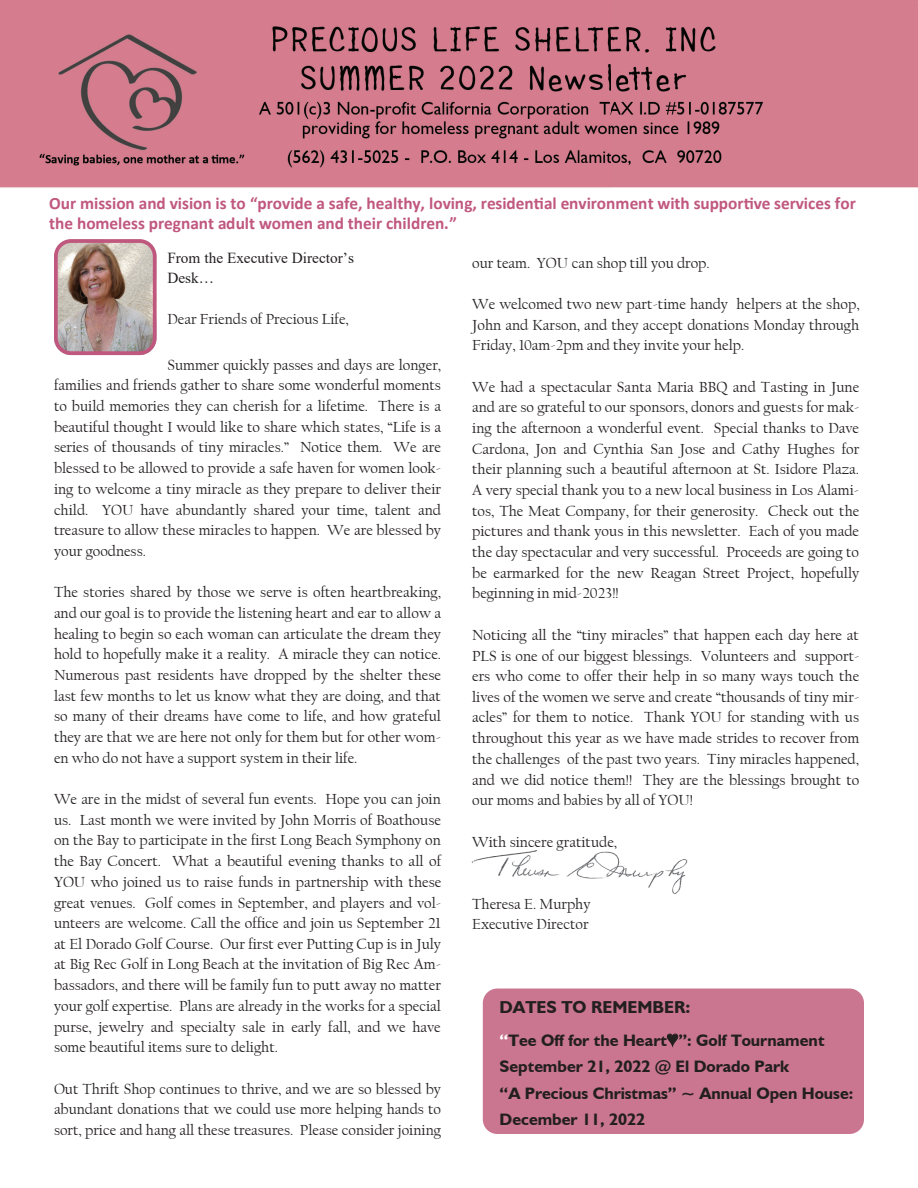
<style>
.page{position:relative;width:918px;height:1188px;background:#fff}
.page>*{position:absolute;margin:0;border:0;box-sizing:border-box;transform-origin:0 0}
.t1{font:700 17.25px/19.8px "Calibri";letter-spacing:-.005em;color:#c0577e}
.t2{font:700 17.25px "Humanist 521 BT";color:#231f20}
.t3{font:700 16.5px/26.5px "Humanist 521 BT";color:#231f20}
.t4{font:15.3px/20.7px "Californian FB";color:#231f20;text-align:justify}
.t5{font:15.3px/20.1px "Times New Roman";color:#231f20}
.s1{font-size:18px}
.s2{color:#fff}
</style>
<div class="page">
<img style="left:0;top:0;width:612px;height:188px">
<img style="left:612px;top:0;width:306px;height:188px">
<img style="left:471px;top:850px;width:217px;height:44px">
<img style="left:54px;top:239px;width:103px;height:116px">
<div style="left:483px;top:989px;width:381px;height:145px;background:#ca7691;border-radius:15px"></div>
<p class="t1" style="left:49px;top:193px;width:808px">Our mission and vision is to “provide a safe, healthy, loving, residential environment with supportive services for the homeless pregnant adult women and their children.”</p>
<p class="t5" style="left:167px;top:247px;width:188px">From the Executive Director’s<br>Desk…</p>
<p class="t4" style="left:167px;top:309px;width:183px">Dear Friends of Precious Life,</p>
<p class="t4" style="left:54px;top:355px;width:389px;text-indent:113px">Summer quickly passes and days are longer, families and friends gather to share some wonderful moments to build memories they can cherish for a lifetime. There is a beautiful thought I would like to share which states, “Life is a series of thousands of tiny miracles.” Notice them. We are blessed to be allowed to provide a safe haven for women look&shy;ing to welcome a tiny miracle as they prepare to deliver their child. YOU have abundantly shared your time, talent and treasure to allow these miracles to happen. We are blessed by your goodness.</p>
<p class="t4" style="left:54px;top:582px;width:389px">The stories shared by those we serve is often heartbreaking, and our goal is to provide the listening heart and ear to allow a healing to begin so each woman can articulate the dream they hold to hopefully make it a reality. A miracle they can notice.<br>Numerous past residents have dropped by the shelter these last few months to let us know what they are doing, and that so many of their dreams have come to life, and how grateful they are that we are here not only for them but for other wom&shy;en who do not have a support system in their life.</p>
<p class="t4" style="left:54px;top:789px;width:389px">We are in the midst of several fun events. Hope you can join us. Last month we were invited by John Morris of Boathouse on the Bay to participate in the first Long Beach Symphony on the Bay Concert. What a beautiful evening thanks to all of YOU who joined us to raise funds in partnership with these great venues. Golf comes in September, and players and vol&shy;unteers are welcome. Call the office and join us September 21 at El Dorado Golf Course. Our first ever Putting Cup is in July at Big Rec Golf in Long Beach at the invitation of Big Rec Am&shy;bassadors, and there will be family fun to putt away no matter your golf expertise. Plans are already in the works for a special purse, jewelry and specialty sale in early fall, and we have some beautiful items sure to delight.</p>
<p class="t4" style="left:54px;top:1079px;width:389px">Out Thrift Shop continues to thrive, and we are so blessed by abundant donations that we could use more helping hands to sort, price and hang all these treasures. Please consider joining</p>
<p class="t4" style="left:472px;top:252px;width:239px">our team. YOU can shop till you drop.</p>
<p class="t4" style="left:472px;top:294px;width:389px">We welcomed two new part-time handy helpers at the shop, John and Karson, and they accept donations Monday through Friday, 10am-2pm and they invite your help.</p>
<p class="t4" style="left:472px;top:376px;width:389px">We had a spectacular Santa Maria BBQ and Tasting in June and are so grateful to our sponsors, donors and guests for mak&shy;ing the afternoon a wonderful event. Special thanks to Dave Cardona, Jon and Cynthia San Jose and Cathy Hughes for their planning such a beautiful afternoon at St. Isidore Plaza.<br>A very special thank you to a new local business in Los Alami&shy;tos, The Meat Company, for their generosity. Check out the pictures and thank yous in this newsletter. Each of you made the day spectacular and very successful. Proceeds are going to be earmarked for the new Reagan Street Project, hopefully beginning in mid-2023!!</p>
<p class="t4" style="left:472px;top:625px;width:389px">Noticing all the “tiny miracles” that happen each day here at PLS is one of our biggest blessings. Volunteers and support&shy;ers who come to offer their help in so many ways touch the lives of the women we serve and create “thousands of tiny mir&shy;acles” for them to notice. Thank YOU for standing with us throughout this year as we have made strides to recover from the challenges of the past two years. Tiny miracles happened, and we did notice them!! They are the blessings brought to our moms and babies by all of YOU!</p>
<p class="t4" style="left:472px;top:832px;width:146px">With sincere gratitude,</p>
<p class="t4" style="left:472px;top:894px;width:120px">Theresa E. Murphy<br>Executive Director</p>
<p class="t2" style="left:500px;top:996px;width:192px">DATES TO REMEMBER<span class="s1">:</span></p>
<p class="t3" style="left:500px;top:1026px;width:355px"><span class="s2">“</span>Tee Off for the Heart ”: Golf Tournament September 21, 2022 @ El Dorado Park<br>“A Precious Christmas” ~ Annual Open House:<br>December 11, 2022</p>
</div>
